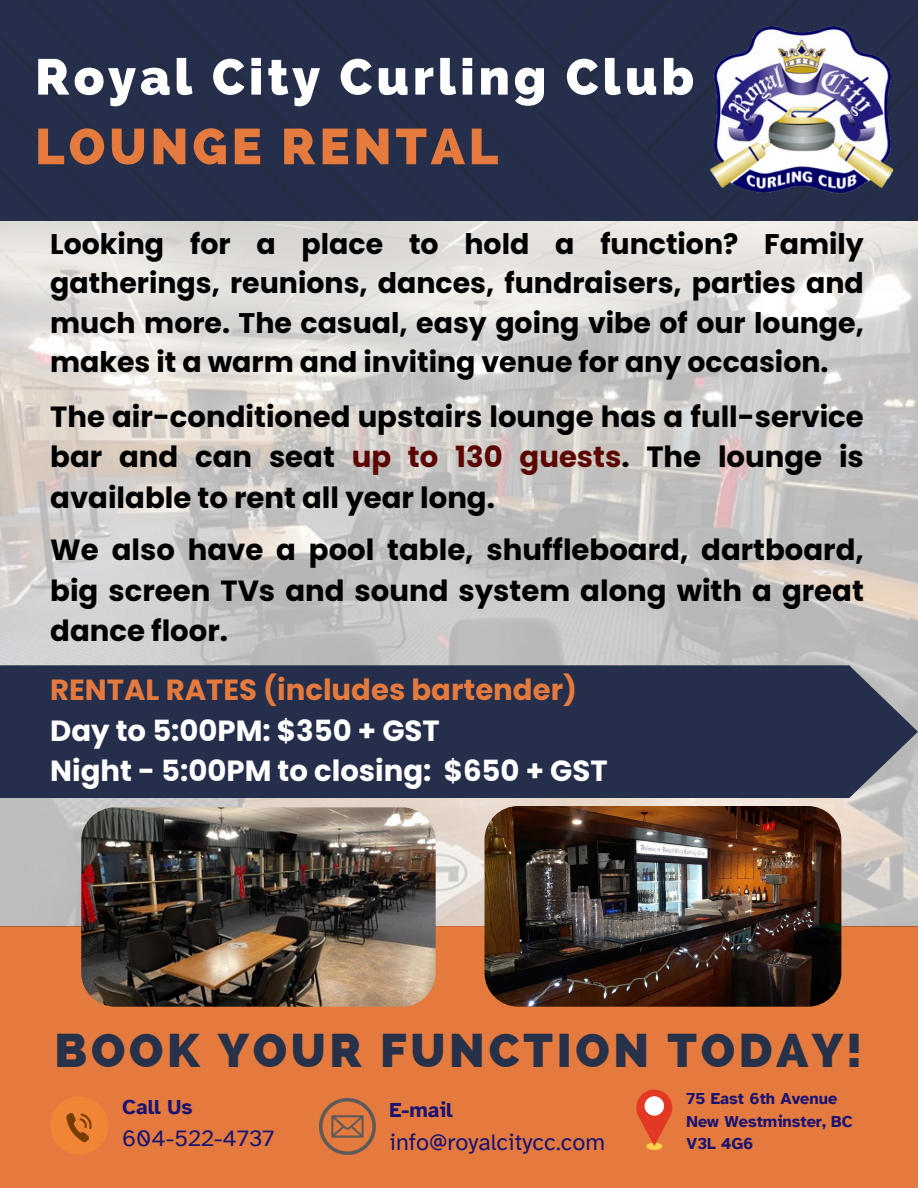
<style>
.page{position:relative;width:918px;height:1188px;background:#fff}
.page>*{position:absolute;margin:0;border:0;box-sizing:border-box;transform-origin:0 0}
.t1{font:800 50.25px "Raleway";letter-spacing:.08em;color:#fff}
.t2{font:800 50.25px "Raleway";letter-spacing:.08em;color:#e57a3e}
.t3{font:800 47.25px "Raleway";letter-spacing:.08em;color:#27324a}
.t4{font:700 29.1px/40.5px "Poppins";color:#000;text-align:justify}
.t5{font:700 29.1px/40.5px "Poppins";color:#fff}
.t6{font:700 28.35px/39.5px "Poppins";color:#000;text-align:justify}
.t7{font:23.55px "Atkinson Hyperlegible";color:#191372}
.t8{font:700 20.85px "Atkinson Hyperlegible";color:#191372}
.t9{font:700 16.35px "Atkinson Hyperlegible";color:#191372}
.s1{color:#5c0601}
.s2{color:#e57a3e}
</style>
<div class="page">
<div style="left:0;top:0;width:918px;height:927px;background:#252e4a"></div>
<div style="left:0;top:927px;width:918px;height:261px;background:#e57a3e"></div>
<img style="left:704px;top:18px;width:201px;height:180px">
<img style="left:0;top:221px;width:918px;height:705px">
<img style="left:81px;top:807px;width:355px;height:199px;border-radius:34px">
<img style="left:485px;top:806px;width:356px;height:200px;border-radius:34px">
<div style="left:0;top:665px;width:918px;height:133px;background:#252e4a"></div>
<svg style="left:51px;top:1097px;width:57px;height:57px"></svg>
<img style="left:319px;top:1098px;width:57px;height:56px">
<svg style="left:646px;top:1144px;width:16px;height:6px"></svg>
<div style="left:646px;top:1143px;width:16px;height:6px;background:#fcd24f;border-radius:50%"></div>
<svg style="left:636px;top:1090px;width:36px;height:56px"></svg>
<div style="left:645px;top:1096px;width:19px;height:20px;background:#fff;border-radius:50%"></div>
<p class="t1" style="left:35px;top:47px;width:660px">Royal City Curling Club</p>
<h2 class="t2" style="left:35px;top:117px;width:465px">LOUNGE RENTAL</h2>
<p class="t6" style="left:50px;top:224px;width:815px">Looking for a place to hold a function? Family gatherings, reunions, dances, fundraisers, parties and much more. The casual, easy going vibe of our lounge, makes it a warm and inviting venue for any occasion.</p>
<p class="t4" style="left:50px;top:396px;width:815px">The air-conditioned upstairs lounge has a full-service bar and can seat <span class="s1">up to 130 guests</span>. The lounge is available to rent all year long.</p>
<p class="t4" style="left:50px;top:530px;width:815px">We also have a pool table, shuffleboard, dartboard, big screen TVs and sound system along with a great dance floor.</p>
<h3 class="t5" style="left:50px;top:670px;width:559px"><span class="s2">RENTAL RATES (includes bartender)<br></span>Day to 5:00PM: $350 + GST<br>Night - 5:00PM to closing: $650 + GST</h3>
<h1 class="t3" style="left:55px;top:1022px;width:809px">BOOK YOUR FUNCTION TODAY!</h1>
<p class="t8" style="left:122px;top:1094px;width:72px">Call Us</p>
<h3 class="t8" style="left:390px;top:1097px;width:65px">E-mail</h3>
<h3 class="t7" style="left:122px;top:1124px;width:154px">604-522-4737</h3>
<h3 class="t7" style="left:390px;top:1127px;width:217px">info@royalcitycc.com</h3>
<p class="t9" style="left:687px;top:1089px;width:152px">75 East 6th Avenue</p>
<p class="t9" style="left:687px;top:1111px;width:168px">New Westminster, BC</p>
<h1 class="t9" style="left:687px;top:1133px;width:68px">V3L 4G6</h1>
</div>
